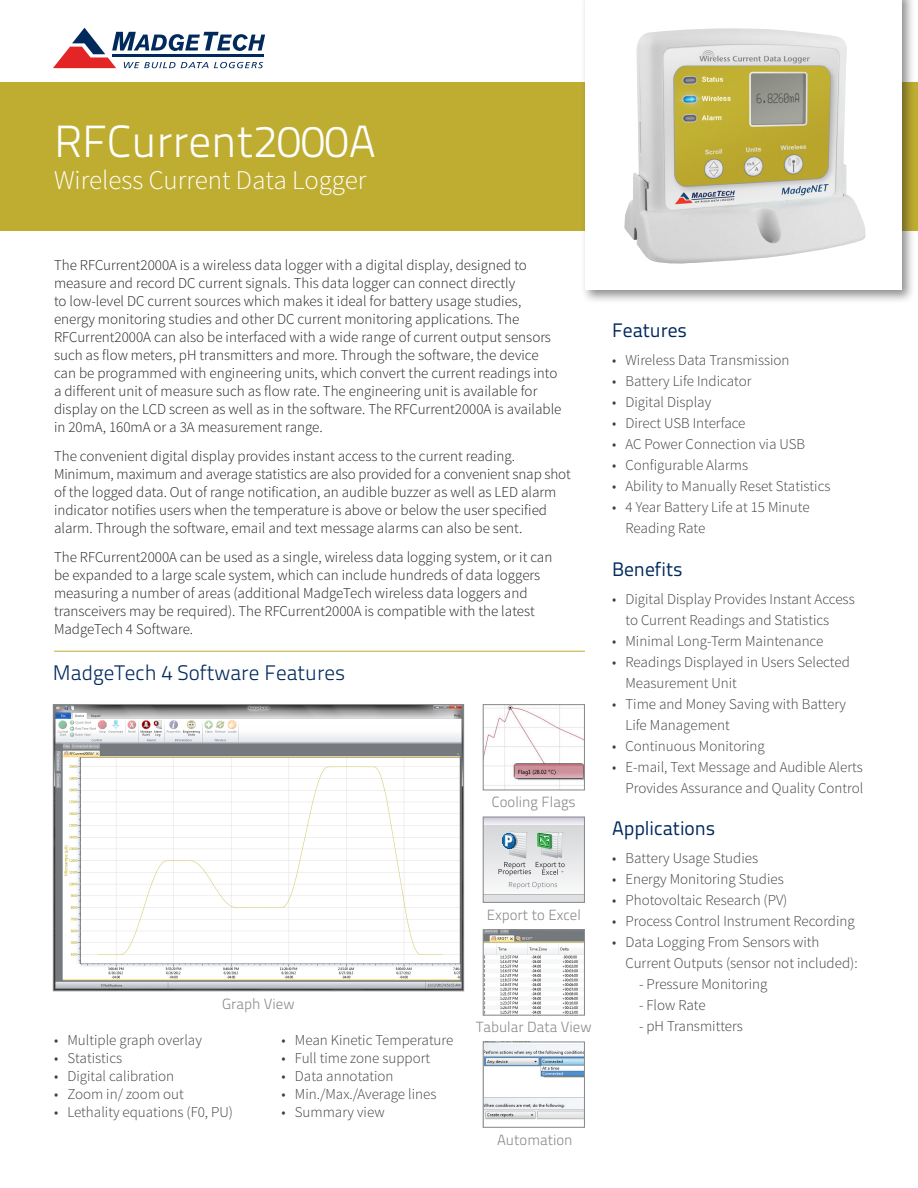
<style>
.page{position:relative;width:918px;height:1188px;background:#fff}
.page>*{position:absolute;margin:0;border:0;box-sizing:border-box;transform-origin:0 0}
.t1{font:300 45px "Titillium Text 22 L";color:#fff}
.t2{font:300 27px "Source Sans Pro";color:#fff}
.t3{font:300 21px "Titillium Text 22 L";color:#00295c}
.t4{font:19.5px "Titillium Text 22 L";color:#00295c}
.t5{font:300 15px/18px "Source Sans Pro";color:#231f20}
.t6{font:300 15px/21px "Source Sans Pro";color:#3e3e3f}
.t7{font:300 14.7px "Titillium Text 22 L";color:#898b8e}
</style>
<div class="page">
<div style="left:0;top:82px;width:918px;height:149px;background:#bfad31"></div>
<div style="left:581px;top:0;width:335px;height:304px;background:#231f20;opacity:.5"></div>
<div style="left:585px;top:0;width:317px;height:289px;background:#fff"></div>
<svg style="left:53px;top:28px;width:212px;height:40px"></svg>
<hr style="left:112px;top:54px;width:152px;height:3px;background:#00295c">
<img style="left:485px;top:706px;width:98px;height:82px">
<div style="left:483px;top:704px;width:102px;height:86px;border:1px solid #898b8e"></div>
<img style="left:485px;top:931px;width:98px;height:83px">
<div style="left:483px;top:929px;width:102px;height:87px;border:1px solid #898b8e"></div>
<img style="left:485px;top:1043px;width:98px;height:77px">
<div style="left:483px;top:1041px;width:102px;height:87px;border:1px solid #898b8e"></div>
<svg style="left:485px;top:824px;width:98px;height:63px"></svg>
<hr style="left:483px;top:825px;width:101px;height:1px;background:#b8b9bc">
<hr style="left:483px;top:894px;width:101px;height:1px;background:#b8b9bc">
<div style="left:483px;top:895px;width:101px;height:7px;background:#e0e1e3"></div>
<div style="left:483px;top:817px;width:101px;height:7px;background:#e1dee8"></div>
<div style="left:483px;top:817px;width:102px;height:86px;border:1px solid #898b8e"></div>
<svg style="left:509px;top:882px;width:48px;height:7px"></svg>
<hr style="left:54px;top:651px;width:531px;height:1px;background:#bfad31">
<img style="left:55px;top:706px;width:407px;height:283px">
<div style="left:53px;top:704px;width:411px;height:287px;border:1px solid #898b8e"></div>
<img style="left:624px;top:28px;width:242px;height:236px">
<svg style="left:499px;top:832px;width:66px;height:44px;background:#c0cccc"></svg>
<h1 class="t1" style="left:54px;top:108px;width:323px">RFCurrent2000A</h1>
<h2 class="t2" style="left:54px;top:164px;width:314px">Wireless Current Data Logger</h2>
<p class="t5" style="left:54px;top:257px;width:509px">The RFCurrent2000A is a wireless data logger with a digital display, designed to measure and record DC current signals. This data logger can connect directly<br>to low-level DC current sources which makes it ideal for battery usage studies, energy monitoring studies and other DC current monitoring applications. The RFCurrent2000A can also be interfaced with a wide range of current output sensors such as flow meters, pH transmitters and more. Through the software, the device can be programmed with engineering units, which convert the current readings into a different unit of measure such as flow rate. The engineering unit is available for display on the LCD screen as well as in the software. The RFCurrent2000A is available in 20mA, 160mA or a 3A measurement range.</p>
<p class="t5" style="left:54px;top:447px;width:518px">The convenient digital display provides instant access to the current reading.<br>Minimum, maximum and average statistics are also provided for a convenient snap shot of the logged data. Out of range notification, an audible buzzer as well as LED alarm indicator notifies users when the temperature is above or below the user specified alarm. Through the software, email and text message alarms can also be sent.</p>
<p class="t5" style="left:54px;top:548px;width:500px">The RFCurrent2000A can be used as a single, wireless data logging system, or it can be expanded to a large scale system, which can include hundreds of data loggers measuring a number of areas (additional MadgeTech wireless data loggers and transceivers may be required). The RFCurrent2000A is compatible with the latest MadgeTech 4 Software.</p>
<h3 class="t3" style="left:53px;top:658px;width:294px">MadgeTech 4 Software Features</h3>
<p class="t7" style="left:492px;top:791px;width:85px">Cooling Flags</p>
<p class="t7" style="left:487px;top:904px;width:96px">Export to Excel</p>
<p class="t7" style="left:222px;top:993px;width:74px">Graph View</p>
<p class="t6" style="left:54px;top:1030px;width:149px">• Multiple graph overlay</p>
<p class="t6" style="left:54px;top:1048px;width:70px">• Statistics</p>
<p class="t6" style="left:54px;top:1066px;width:122px">• Digital calibration</p>
<p class="t6" style="left:54px;top:1084px;width:131px">• Zoom in/ zoom out</p>
<p class="t6" style="left:54px;top:1102px;width:181px">• Lethality equations (F0, PU)</p>
<p class="t6" style="left:281px;top:1030px;width:173px">• Mean Kinetic Temperature</p>
<p class="t6" style="left:281px;top:1048px;width:150px">• Full time zone support</p>
<p class="t6" style="left:281px;top:1066px;width:114px">• Data annotation</p>
<p class="t6" style="left:281px;top:1084px;width:157px">• Min./Max./Average lines</p>
<p class="t6" style="left:281px;top:1102px;width:105px">• Summary view</p>
<p class="t7" style="left:476px;top:1016px;width:117px">Tabular Data View</p>
<p class="t7" style="left:497px;top:1129px;width:77px">Automation</p>
<h3 class="t4" style="left:612px;top:316px;width:77px">Features</h3>
<p class="t6" style="left:612px;top:350px;width:179px">• Wireless Data Transmission</p>
<p class="t6" style="left:612px;top:371px;width:141px">• Battery Life Indicator</p>
<p class="t6" style="left:612px;top:392px;width:101px">• Digital Display</p>
<p class="t6" style="left:612px;top:413px;width:135px">• Direct USB Interface</p>
<p class="t6" style="left:612px;top:434px;width:195px">• AC Power Connection via USB</p>
<p class="t6" style="left:612px;top:455px;width:138px">• Configurable Alarms</p>
<p class="t6" style="left:612px;top:476px;width:220px">• Ability to Manually Reset Statistics</p>
<p class="t6" style="left:626px;top:497px;width:186px;text-indent:-14px">• 4 Year Battery Life at 15 Minute<br>Reading Rate</p>
<h3 class="t4" style="left:612px;top:555px;width:72px">Benefits</h3>
<p class="t6" style="left:626px;top:588px;width:231px;text-indent:-14px">• Digital Display Provides Instant Access to Current Readings and Statistics</p>
<p class="t6" style="left:612px;top:630px;width:213px">• Minimal Long-Term Maintenance</p>
<p class="t6" style="left:626px;top:651px;width:226px;text-indent:-14px">• Readings Displayed in Users Selected<br>Measurement Unit</p>
<p class="t6" style="left:626px;top:693px;width:222px;text-indent:-14px">• Time and Money Saving with Battery<br>Life Management</p>
<p class="t6" style="left:612px;top:735px;width:154px">• Continuous Monitoring</p>
<p class="t6" style="left:612px;top:756px;width:253px;text-align:right">• E-mail, Text Message and Audible Alerts<br>Provides Assurance and Quality Control</p>
<h3 class="t4" style="left:612px;top:814px;width:105px">Applications</h3>
<p class="t6" style="left:612px;top:848px;width:148px">• Battery Usage Studies</p>
<p class="t6" style="left:612px;top:869px;width:173px">• Energy Monitoring Studies</p>
<p class="t6" style="left:612px;top:890px;width:177px">• Photovoltaic Research (PV)</p>
<p class="t6" style="left:612px;top:911px;width:244px">• Process Control Instrument Recording</p>
<p class="t6" style="left:626px;top:932px;width:234px;text-indent:-14px">• Data Logging From Sensors with<br>Current Outputs (sensor not included):</p>
<p class="t6" style="left:639px;top:974px;width:130px">- Pressure Monitoring</p>
<p class="t6" style="left:639px;top:995px;width:68px">- Flow Rate</p>
<p class="t6" style="left:639px;top:1016px;width:105px">- pH Transmitters</p>
</div>
